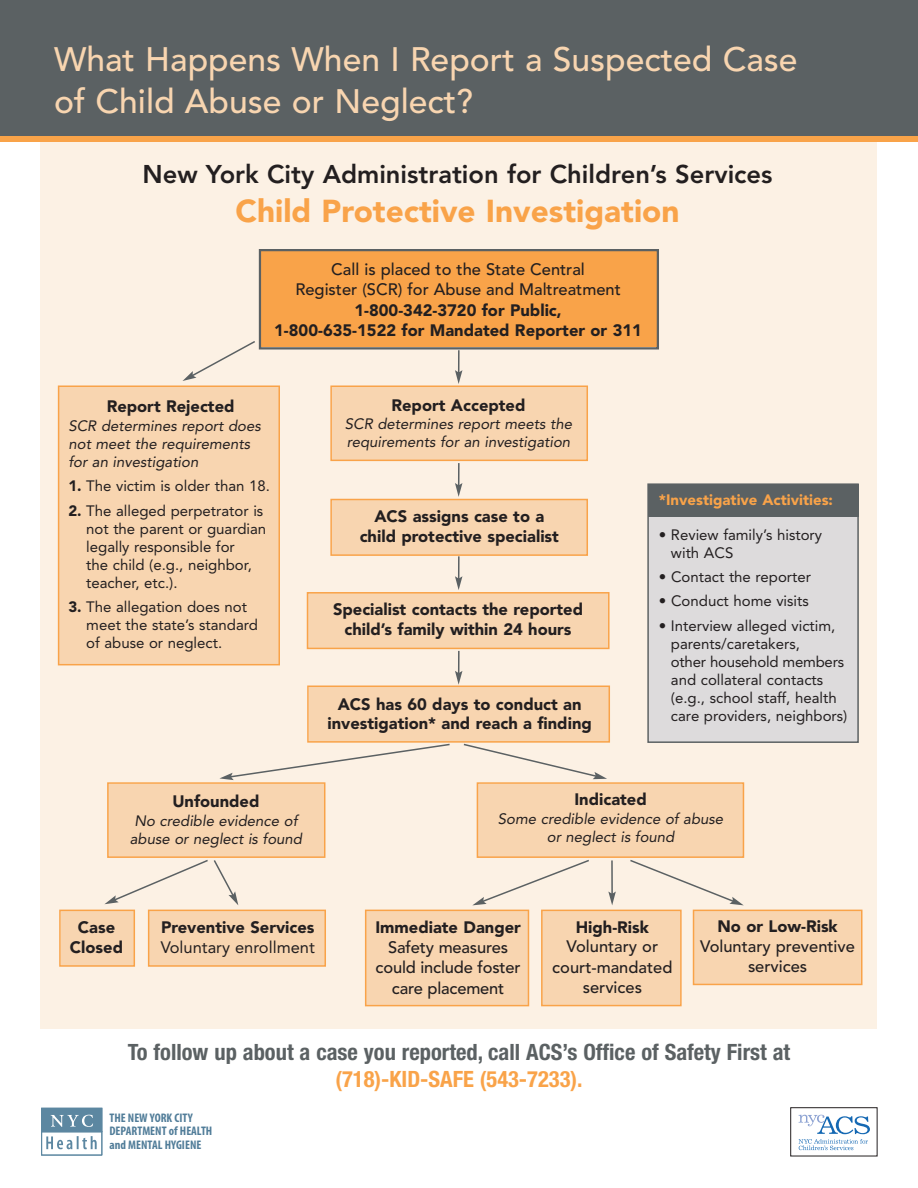
<style>
.page{position:relative;width:918px;height:1188px;background:#fff}
.page>*{position:absolute;margin:0;border:0;box-sizing:border-box;transform-origin:0 0}
.t1{font:500 33.6px/42px "Avenir";color:#f8d5b0}
.t2{font:900 31.5px "Avenir";color:#f9a349}
.t3{font:800 25.5px "Avenir";color:#231f20}
.t4{font:700 condensed 22.5px "Helvetica Neue";color:#5b6163}
.t5{font:700 condensed 22.5px "Helvetica Neue";color:#f9a349}
.t6{font:900 16.5px/19.8px "Avenir";color:#231f20;text-align:center}
.t7{font:500 16.5px/20.5px "Avenir";color:#231f20;text-align:center}
.t8{font:16.5px "Avenir";color:#231f20}
.t9{font:15px/18px "Avenir";color:#231f20}
.t10{font:italic 15px/18px "Avenir";color:#231f20}
.t11{font:900 15px "Avenir";color:#f9a349}
.t12{font:700 condensed 12.45px/13.5px "Myriad";color:#517d99}
.s1{font-weight:900}
</style>
<div class="page">
<div style="left:40px;top:90px;width:838px;height:939px;background:#fcf1e4"></div>
<div style="left:261px;top:251px;width:396px;height:96px;background:#f9a349"></div>
<div style="left:259px;top:249px;width:400px;height:101px;border:2px solid #5b6163"></div>
<div style="left:0;top:0;width:918px;height:138px;background:#5b6163"></div>
<div style="left:0;top:136px;width:918px;height:6px;background:#f9a349"></div>
<svg style="left:182px;top:341px;width:73px;height:40px"></svg>
<div style="left:59px;top:387px;width:220px;height:277px;background:#f8d5b0"></div>
<div style="left:58px;top:386px;width:222px;height:279px;border:2px solid #f9a349"></div>
<div style="left:332px;top:387px;width:255px;height:73px;background:#f8d5b0"></div>
<div style="left:330px;top:386px;width:258px;height:75px;border:2px solid #f9a349"></div>
<div style="left:649px;top:485px;width:208px;height:256px;background:#dddbdc"></div>
<div style="left:647px;top:483px;width:212px;height:260px;border:2px solid #5b6163"></div>
<div style="left:648px;top:484px;width:210px;height:32px;background:#5b6163"></div>
<div style="left:332px;top:500px;width:255px;height:54px;background:#f8d5b0"></div>
<div style="left:330px;top:499px;width:258px;height:57px;border:2px solid #f9a349"></div>
<div style="left:308px;top:594px;width:300px;height:54px;background:#f8d5b0"></div>
<div style="left:307px;top:592px;width:303px;height:57px;border:2px solid #f9a349"></div>
<div style="left:309px;top:687px;width:300px;height:54px;background:#f8d5b0"></div>
<div style="left:307px;top:686px;width:303px;height:57px;border:2px solid #f9a349"></div>
<div style="left:109px;top:784px;width:215px;height:72px;background:#f8d5b0"></div>
<div style="left:107px;top:782px;width:218px;height:76px;border:2px solid #f9a349"></div>
<div style="left:478px;top:784px;width:265px;height:72px;background:#f8d5b0"></div>
<div style="left:477px;top:782px;width:267px;height:76px;border:2px solid #f9a349"></div>
<div style="left:61px;top:911px;width:73px;height:54px;background:#f8d5b0"></div>
<div style="left:59px;top:910px;width:76px;height:57px;border:2px solid #f9a349"></div>
<div style="left:149px;top:911px;width:176px;height:54px;background:#f8d5b0"></div>
<div style="left:148px;top:910px;width:178px;height:57px;border:2px solid #f9a349"></div>
<div style="left:694px;top:911px;width:167px;height:73px;background:#f8d5b0"></div>
<div style="left:693px;top:910px;width:169px;height:75px;border:2px solid #f9a349"></div>
<div style="left:543px;top:911px;width:137px;height:94px;background:#f8d5b0"></div>
<div style="left:541px;top:910px;width:141px;height:96px;border:2px solid #f9a349"></div>
<div style="left:366px;top:911px;width:162px;height:94px;background:#f8d5b0"></div>
<div style="left:365px;top:910px;width:164px;height:96px;border:2px solid #f9a349"></div>
<svg style="left:455px;top:463px;width:7px;height:34px"></svg>
<svg style="left:455px;top:349px;width:7px;height:35px"></svg>
<svg style="left:455px;top:555px;width:7px;height:35px"></svg>
<svg style="left:455px;top:649px;width:7px;height:36px"></svg>
<svg style="left:463px;top:743px;width:144px;height:36px"></svg>
<svg style="left:219px;top:743px;width:231px;height:37px"></svg>
<svg style="left:104px;top:860px;width:134px;height:45px"></svg>
<svg style="left:608px;top:860px;width:8px;height:147px"></svg>
<svg style="left:473px;top:859px;width:116px;height:46px"></svg>
<svg style="left:630px;top:860px;width:113px;height:45px"></svg>
<svg style="left:41px;top:1107px;width:62px;height:49px"></svg>
<div style="left:790px;top:1107px;width:88px;height:49px;border:1px solid #231f20"></div>
<svg style="left:799px;top:1115px;width:71px;height:35px"></svg>
<h1 class="t1" style="left:54px;top:42px;width:745px">What Happens When I Report a Suspected Case of Child Abuse or Neglect?</h1>
<h3 class="t3" style="left:142px;top:163px;width:632px">New York City Administration for Children’s Services</h3>
<h2 class="t2" style="left:236px;top:198px;width:445px">Child Protective Investigation</h2>
<p class="t7" style="left:295px;top:260px;width:327px">Call is placed to the State Central<br>Register (SCR) for Abuse and Maltreatment</p>
<p class="t6" style="left:274px;top:302px;width:369px">1-800-342-3720 for Public,<br>1-800-635-1522 for Mandated Reporter or 311</p>
<p class="t6" style="left:107px;top:398px;width:129px">Report Rejected</p>
<p class="t10" style="left:68px;top:418px;width:194px">SCR determines report does not meet the requirements for an investigation</p>
<p class="t9" style="left:68px;top:478px;width:203px"><span class="s1">1.</span> The victim is older than 18.</p>
<p class="t9" style="left:86px;top:503px;width:182px;text-indent:-18px"><span class="s1">2.</span> The alleged perpetrator is not the parent or guardian legally responsible for<br>the child (e.g., neighbor, teacher, etc.).</p>
<p class="t9" style="left:86px;top:599px;width:173px;text-indent:-18px"><span class="s1">3.</span> The allegation does not meet the state’s standard of abuse or neglect.</p>
<p class="t6" style="left:172px;top:792px;width:89px">Unfounded</p>
<p class="t10" style="left:130px;top:813px;width:174px;text-align:center">No credible evidence of abuse or neglect is found</p>
<p class="t6" style="left:391px;top:396px;width:135px">Report Accepted</p>
<p class="t10" style="left:345px;top:416px;width:229px">SCR determines report meets the requirements for an investigation</p>
<p class="t6" style="left:360px;top:508px;width:201px">ACS assigns case to a child protective specialist</p>
<p class="t6" style="left:333px;top:601px;width:252px">Specialist contacts the reported child’s family within 24 hours</p>
<p class="t6" style="left:327px;top:695px;width:266px">ACS has 60 days to conduct an investigation* and reach a finding</p>
<p class="t11" style="left:659px;top:494px;width:176px">*Investigative Activities:</p>
<p class="t9" style="left:671px;top:527px;width:153px;text-indent:-12px">• Review family’s history with ACS</p>
<p class="t9" style="left:659px;top:569px;width:154px">• Contact the reporter</p>
<p class="t9" style="left:659px;top:594px;width:151px">• Conduct home visits</p>
<p class="t9" style="left:671px;top:618px;width:178px;text-indent:-12px">• Interview alleged victim, parents/caretakers,<br>other household members and collateral contacts (e.g., school staff, health care providers, neighbors)</p>
<p class="t6" style="left:574px;top:791px;width:74px">Indicated</p>
<p class="t10" style="left:498px;top:811px;width:227px;text-align:center">Some credible evidence of abuse or neglect is found</p>
<p class="t6" style="left:70px;top:919px;width:55px">Case<br>Closed</p>
<p class="t6" style="left:161px;top:919px;width:155px">Preventive Services</p>
<p class="t8" style="left:161px;top:940px;width:156px">Voluntary enrollment</p>
<p class="t6" style="left:375px;top:919px;width:147px">Immediate Danger</p>
<p class="t7" style="left:376px;top:938px;width:147px">Safety measures could include foster care placement</p>
<p class="t6" style="left:576px;top:918px;width:75px">High-Risk</p>
<p class="t7" style="left:552px;top:938px;width:122px">Voluntary or court-mandated services</p>
<p class="t6" style="left:717px;top:918px;width:122px">No or Low-Risk</p>
<p class="t7" style="left:700px;top:937px;width:156px">Voluntary preventive services</p>
<h3 class="t4" style="left:128px;top:1044px;width:664px">To follow up about a case you reported, call ACS’s Office of Safety First at</h3>
<h3 class="t5" style="left:335px;top:1071px;width:249px">(718)-KID-SAFE (543-7233).</h3>
<p class="t12" style="left:109px;top:1112px;width:104px">THE NEW YORK CITY<br>DEPARTMENT of HEALTH and MENTAL HYGIENE</p>
</div>
